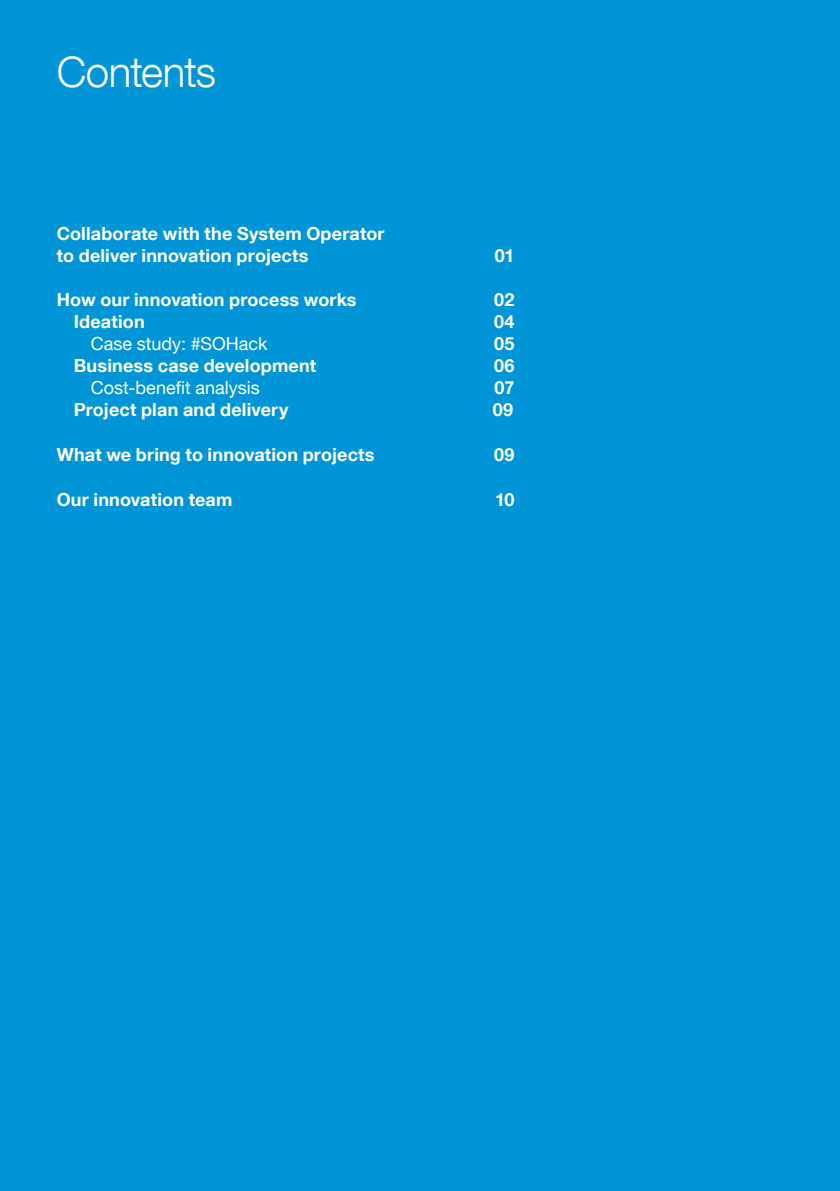
<style>
.page{position:relative;width:840px;height:1191px;background:#fff}
.page>*{position:absolute;margin:0;border:0;box-sizing:border-box;transform-origin:0 0}
.t1{font:300 42px "Helvetica Neue LT Com";letter-spacing:-.02em;color:#fff}
.t2{font:700 18px/22px "Helvetica Neue LT Com";letter-spacing:.01em;color:#fff}
.t3{font:18px "Helvetica Neue LT Com";color:#fff}
</style>
<div class="page">
<div style="left:0;top:0;width:839px;height:1191px;background:#0095d7"></div>
<h1 class="t1" style="left:57px;top:46px;width:161px">Contents</h1>
<p class="t2" style="left:57px;top:222px;width:329px">Collaborate with the System Operator to deliver innovation projects</p>
<p class="t2" style="left:494px;top:244px;width:21px">01</p>
<p class="t2" style="left:57px;top:288px;width:301px">How our innovation process works</p>
<p class="t2" style="left:494px;top:288px;width:22px">02</p>
<p class="t2" style="left:74px;top:310px;width:72px">Ideation</p>
<p class="t2" style="left:494px;top:310px;width:22px">04</p>
<p class="t3" style="left:91px;top:333px;width:178px">Case study: #SOHack</p>
<p class="t2" style="left:494px;top:332px;width:22px">05</p>
<p class="t2" style="left:74px;top:354px;width:244px">Business case development</p>
<p class="t2" style="left:494px;top:354px;width:22px">06</p>
<p class="t3" style="left:91px;top:377px;width:170px">Cost-benefit analysis</p>
<p class="t2" style="left:494px;top:376px;width:21px">07</p>
<p class="t2" style="left:74px;top:398px;width:216px">Project plan and delivery</p>
<p class="t2" style="left:492px;top:398px;width:22px">09</p>
<p class="t2" style="left:57px;top:443px;width:319px">What we bring to innovation projects</p>
<p class="t2" style="left:494px;top:443px;width:22px">09</p>
<p class="t2" style="left:57px;top:488px;width:177px">Our innovation team</p>
<p class="t2" style="left:494px;top:488px;width:21px">10</p>
</div>
